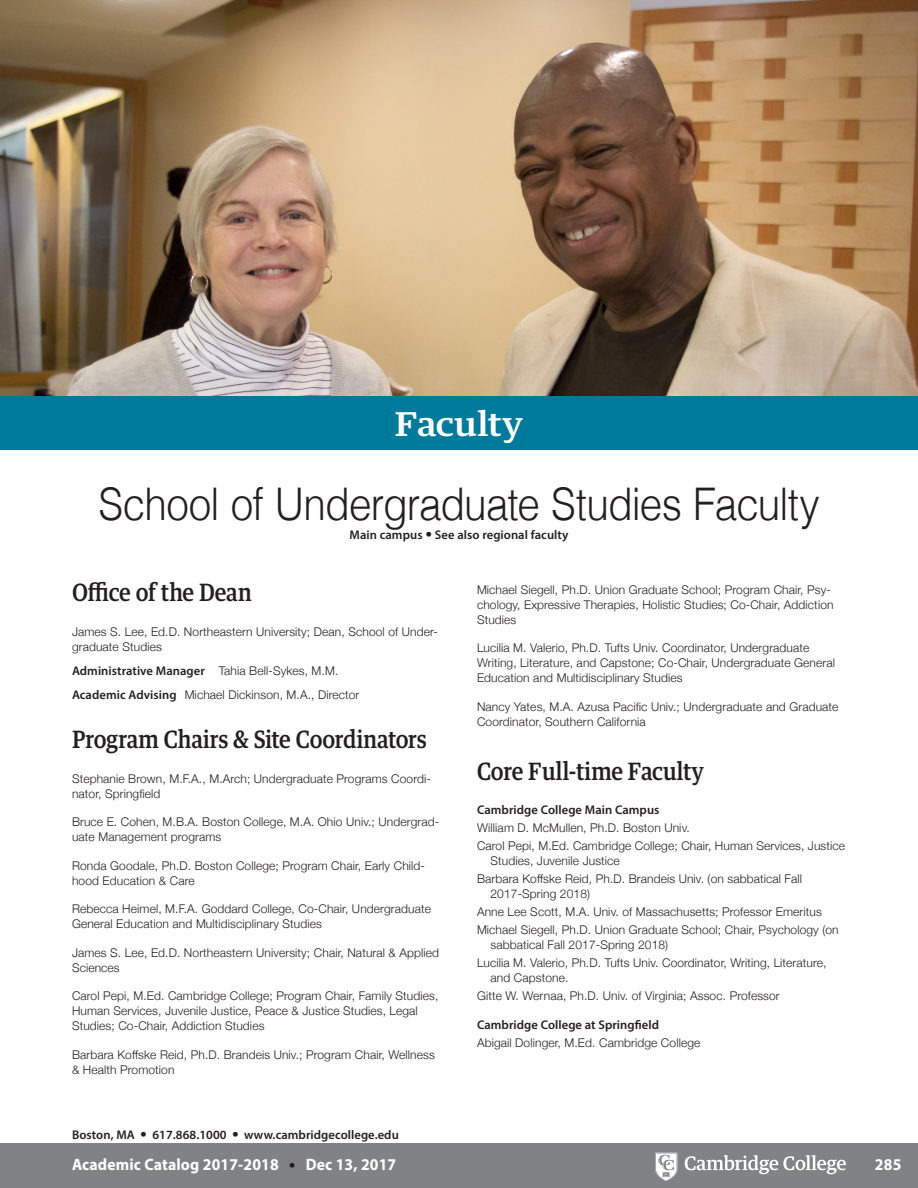
<style>
.page{position:relative;width:918px;height:1188px;background:#fff}
.page>*{position:absolute;margin:0;border:0;box-sizing:border-box;transform-origin:0 0}
.txt_h1-sans_ctr{font:300 45px "Helvetica";letter-spacing:-.02em;color:#231f20;scale:.9 1}
.t1{font:500 33px "Guardian Text Egyp";letter-spacing:-.005em;color:#fff;scale:1.1 1}
.cht_h2-egypt{font:500 24px "Guardian Text Egyp";letter-spacing:-.005em;color:#231f20;scale:.9 1}
.t2{font:700 16.5px "Myriad Pro";letter-spacing:.01em;color:#fff;scale:.95 1}
.txt-2{font:600 12.6px "Myriad Pro";letter-spacing:.005em;color:#231f20}
.txt-2_b{font:600 12.6px "Myriad Pro";letter-spacing:.005em;color:#231f20}
.txt-9{font:300 12px/15px "Helvetica Neue";letter-spacing:.01em;color:#231f20}
.bul-2{font:300 12px/15px "Helvetica Neue";letter-spacing:.01em;color:#231f20}
.txt-2-2{font:300 12px/15px "Helvetica Neue";letter-spacing:.01em;color:#231f20}
.bul-9{font:300 12px "Helvetica Neue";letter-spacing:.01em;color:#231f20}
.s1{font-family:"Helvetica Neue";font-weight:300;font-size:13.5px}
.s2{font-family:"Helvetica Neue";font-weight:300;font-size:12px}
.s3{font-family:"Myriad Pro";font-weight:600;font-size:12.6px}
.s4{font-family:"Helvetica Neue";font-weight:300;font-size:13.5px;color:#231f20}
</style>
<div class="page">
<div style="left:0;top:1143px;width:918px;height:45px;background:#808285"></div>
<svg style="left:655px;top:1153px;width:191px;height:28px"></svg>
<div style="left:0;top:396px;width:918px;height:54px;background:#007a9a"></div>
<img style="left:0;top:0;width:918px;height:396px">
<p class="t1" style="left:395px;top:397px;width:118px">Faculty</p>
<p class="txt_h1-sans_ctr" style="left:98px;top:465px;width:803px">School of Undergraduate Studies Faculty</p>
<p class="txt-2_b" style="left:350px;top:527px;width:220px">Main campus <span class="s1">•</span> See also regional faculty</p>
<p class="cht_h2-egypt" style="left:72px;top:573px;width:201px">Office of the Dean</p>
<p class="txt-2-2" style="left:72px;top:623px;width:367px">James S. Lee, Ed.D. Northeastern University; Dean, School of Under&shy;graduate Studies</p>
<p class="txt-2" style="left:72px;top:662px;width:268px">Administrative Manager <span class="s2">Tahia Bell-Sykes, M.M.</span></p>
<p class="txt-2-2" style="left:72px;top:686px;width:289px"><span class="s3">Academic Advising</span> Michael Dickinson, M.A., Director</p>
<p class="cht_h2-egypt" style="left:72px;top:720px;width:396px">Program Chairs &amp; Site Coordinators</p>
<p class="txt-9" style="left:72px;top:770px;width:360px">Stephanie Brown, M.F.A., M.Arch; Undergraduate Programs Coordi&shy;nator, Springfield</p>
<p class="txt-9" style="left:72px;top:813px;width:369px">Bruce E. Cohen, M.B.A. Boston College, M.A. Ohio Univ.; Undergrad&shy;uate Management programs</p>
<p class="txt-9" style="left:72px;top:857px;width:355px">Ronda Goodale, Ph.D. Boston College; Program Chair, Early Child&shy;hood Education &amp; Care</p>
<p class="txt-9" style="left:72px;top:900px;width:361px">Rebecca Heimel, M.F.A. Goddard College, Co-Chair, Undergraduate<br>General Education and Multidisciplinary Studies</p>
<p class="txt-9" style="left:72px;top:944px;width:369px">James S. Lee, Ed.D. Northeastern University; Chair, Natural &amp; Applied<br>Sciences</p>
<p class="txt-9" style="left:72px;top:987px;width:368px">Carol Pepi, M.Ed. Cambridge College; Program Chair, Family Studies,<br>Human Services, Juvenile Justice, Peace &amp; Justice Studies, Legal<br>Studies; Co-Chair, Addiction Studies</p>
<p class="txt-9" style="left:72px;top:1046px;width:364px">Barbara Koffske Reid, Ph.D. Brandeis Univ.; Program Chair, Wellness &amp; Health Promotion</p>
<p class="txt-9" style="left:477px;top:581px;width:358px">Michael Siegell, Ph.D. Union Graduate School; Program Chair, Psy&shy;chology, Expressive Therapies, Holistic Studies; Co-Chair, Addiction<br>Studies</p>
<p class="txt-9" style="left:477px;top:640px;width:359px">Lucilia M. Valerio, Ph.D. Tufts Univ. Coordinator, Undergraduate<br>Writing, Literature, and Capstone; Co-Chair, Undergraduate General<br>Education and Multidisciplinary Studies</p>
<p class="txt-9" style="left:477px;top:698px;width:363px">Nancy Yates, M.A. Azusa Pacific Univ.; Undergraduate and Graduate<br>Coordinator, Southern California</p>
<p class="cht_h2-egypt" style="left:477px;top:751px;width:254px">Core Full-time Faculty</p>
<p class="txt-2_b" style="left:477px;top:802px;width:184px">Cambridge College Main Campus</p>
<p class="bul-2" style="left:477px;top:820px;width:214px">William D. McMullen, Ph.D. Boston Univ.</p>
<p class="bul-2" style="left:490px;top:838px;width:356px;text-indent:-14px">Carol Pepi, M.Ed. Cambridge College; Chair, Human Services, Justice<br>Studies, Juvenile Justice</p>
<p class="bul-2" style="left:490px;top:871px;width:313px;text-indent:-14px">Barbara Koffske Reid, Ph.D. Brandeis Univ. (on sabbatical Fall<br>2017-Spring 2018)</p>
<p class="bul-2" style="left:477px;top:904px;width:346px">Anne Lee Scott, M.A. Univ. of Massachusetts; Professor Emeritus</p>
<p class="bul-2" style="left:490px;top:922px;width:350px;text-indent:-14px">Michael Siegell, Ph.D. Union Graduate School; Chair, Psychology (on sabbatical Fall 2017-Spring 2018)</p>
<p class="bul-2" style="left:490px;top:955px;width:337px;text-indent:-14px">Lucilia M. Valerio, Ph.D. Tufts Univ. Coordinator, Writing, Literature, and Capstone.</p>
<p class="bul-9" style="left:477px;top:986px;width:304px">Gitte W. Wernaa, Ph.D. Univ. of Virginia; Assoc. Professor</p>
<p class="txt-2_b" style="left:477px;top:1017px;width:184px">Cambridge College at Springfield</p>
<p class="bul-9" style="left:477px;top:1033px;width:225px">Abigail Dolinger, M.Ed. Cambridge College</p>
<p class="txt-2" style="left:72px;top:1127px;width:328px">Boston, MA <span class="s1">•</span> 617.868.1000 <span class="s1">•</span> www.cambridgecollege.edu</p>
<p class="t2" style="left:72px;top:1154px;width:343px">Academic Catalog 2017-2018 <span class="s4">•</span> Dec 13, 2017</p>
<p class="t2" style="left:875px;top:1154px;width:29px">285</p>
</div>
